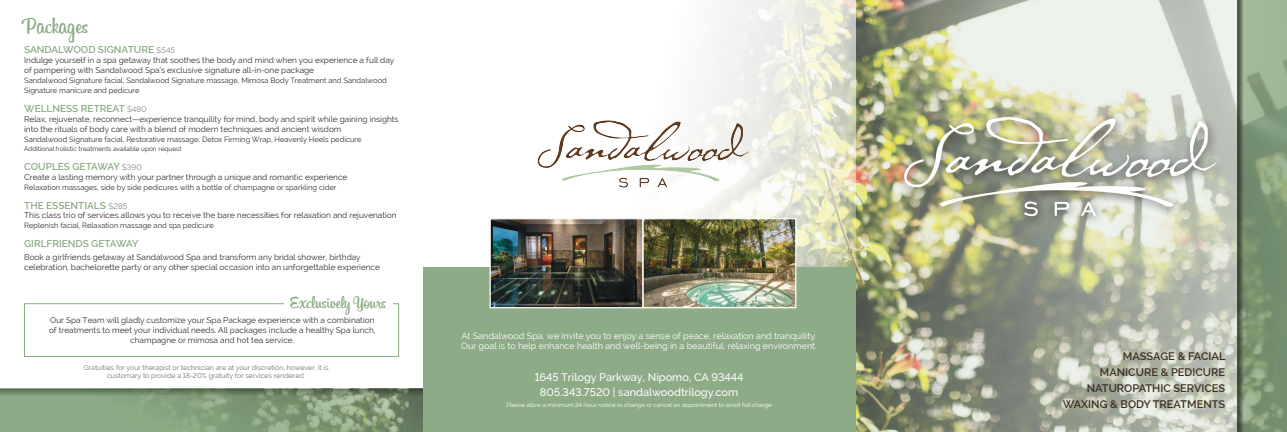
<style>
.page{position:relative;width:1287px;height:432px;background:#fff}
.page>*{position:absolute;margin:0;border:0;box-sizing:border-box;transform-origin:0 0}
.t1{font:23px "Billabong";color:#8cab86}
.t2{font:18px "Billabong";color:#8cab86}
.t3{font:600 11px/16px "Raleway";color:#3c2e22;text-align:right}
.t4{font:500 11px/15.5px "Raleway";color:#fff;text-align:center}
.t5{font:600 10px "Raleway";color:#8cab86}
.t6{font:9px/10.8px "Raleway";color:#fff}
.t7{font:8.2px/10px "Raleway";color:#34302d}
.t8{font:7.5px/10px "Raleway";color:#34302d}
.t9{font:7px/8.4px "Raleway";color:#727170;text-align:center}
.t10{font:6.5px "Raleway";color:#34302d}
.t11{font:6px "Raleway";color:#fff}
.s1{font-weight:400;font-size:8px;color:#888887}
</style>
<div class="page">
<svg style="left:0;top:388px;width:423px;height:44px;background:#829c7a"></svg>
<img style="left:855px;top:0;width:432px;height:432px">
<svg style="left:423px;top:0;width:432px;height:268px"></svg>
<div style="left:423px;top:268px;width:432px;height:164px;background:#8cab86"></div>
<div style="left:897px;top:111px;width:329px;height:116px;background:#241f1f;opacity:.75"></div>
<img style="left:900px;top:113px;width:321px;height:107px">
<img style="left:492px;top:220px;width:302px;height:86px">
<div style="left:490px;top:218px;width:154px;height:90px;border:1px solid #fff"></div>
<div style="left:642px;top:218px;width:154px;height:90px;border:1px solid #fff"></div>
<img style="left:535px;top:118px;width:217px;height:71px">
<div style="left:24px;top:303px;width:375px;height:54px;border:1px solid #8cab86"></div>
<div style="left:284px;top:296px;width:109px;height:13px;background:#fff"></div>
<h1 class="t1" style="left:24px;top:11px;width:66px">Packages</h1>
<p class="t5" style="left:24px;top:44px;width:152px">SANDALWOOD SIGNATURE <span class="s1">$545</span></p>
<p class="t7" style="left:24px;top:56px;width:372px">Indulge yourself in a spa getaway that soothes the body and mind when you experience a full day of pampering with Sandalwood Spa’s exclusive signature all-in-one package</p>
<p class="t8" style="left:24px;top:76px;width:364px">Sandalwood Signature facial, Sandalwood Signature massage, Mimosa Body Treatment and Sandalwood<br>Signature manicure and pedicure</p>
<p class="t5" style="left:24px;top:103px;width:124px">WELLNESS RETREAT <span class="s1">$480</span></p>
<p class="t7" style="left:24px;top:114px;width:376px">Relax, rejuvenate, reconnect—experience tranquility for mind, body and spirit while gaining insights into the rituals of body care with a blend of modern techniques and ancient wisdom</p>
<p class="t8" style="left:24px;top:134px;width:339px">Sandalwood Signature facial, Restorative massage, Detox Firming Wrap, Heavenly Heels pedicure</p>
<p class="t10" style="left:24px;top:145px;width:159px">Additional holistic treatments available upon request</p>
<p class="t5" style="left:24px;top:161px;width:119px">COUPLES GETAWAY <span class="s1">$390</span></p>
<p class="t7" style="left:24px;top:172px;width:325px">Create a lasting memory with your partner through a unique and romantic experience</p>
<p class="t8" style="left:24px;top:182px;width:314px">Relaxation massages, side by side pedicures with a bottle of champagne or sparkling cider</p>
<p class="t5" style="left:24px;top:199px;width:105px">THE ESSENTIALS <span class="s1">$285</span></p>
<p class="t7" style="left:24px;top:211px;width:374px">This class trio of services allows you to receive the bare necessities for relaxation and rejuvenation</p>
<p class="t8" style="left:24px;top:221px;width:191px">Replenish facial, Relaxation massage and spa pedicure</p>
<p class="t5" style="left:24px;top:238px;width:116px">GIRLFRIENDS GETAWAY</p>
<p class="t7" style="left:24px;top:252px;width:357px">Book a girlfriends getaway at Sandalwood Spa and transform any bridal shower, birthday celebration, bachelorette party or any other special occasion into an unforgettable experience</p>
<h2 class="t2" style="left:290px;top:291px;width:98px">Exclusively Yours</h2>
<p class="t7" style="left:49px;top:315px;width:328px;text-align:center">Our Spa Team will gladly customize your Spa Package experience with a combination of treatments to meet your individual needs. All packages include a healthy Spa lunch, champagne or mimosa and hot tea service.</p>
<p class="t9" style="left:84px;top:363px;width:246px">Gratuities for your therapist or technician are at your discretion, however, it is customary to provide a 18-20% gratuity for services rendered.</p>
<p class="t6" style="left:461px;top:330px;width:357px">At Sandalwood Spa, we invite you to enjoy a sense of peace, relaxation and tranquility.<br>Our goal is to help enhance health and well-being in a beautiful, relaxing environment.</p>
<h3 class="t4" style="left:535px;top:369px;width:210px">1645 Trilogy Parkway, Nipomo, CA 93444<br>805.343.7520 | sandalwoodtrilogy.com</h3>
<p class="t11" style="left:506px;top:401px;width:267px">Please allow a minimum 24-hour notice to change or cancel an appointment to avoid full charge</p>
<h3 class="t3" style="left:1063px;top:348px;width:164px">MASSAGE &amp; FACIAL<br>MANICURE &amp; PEDICURE<br>NATUROPATHIC SERVICES<br>WAXING &amp; BODY TREATMENTS</h3>
</div>
